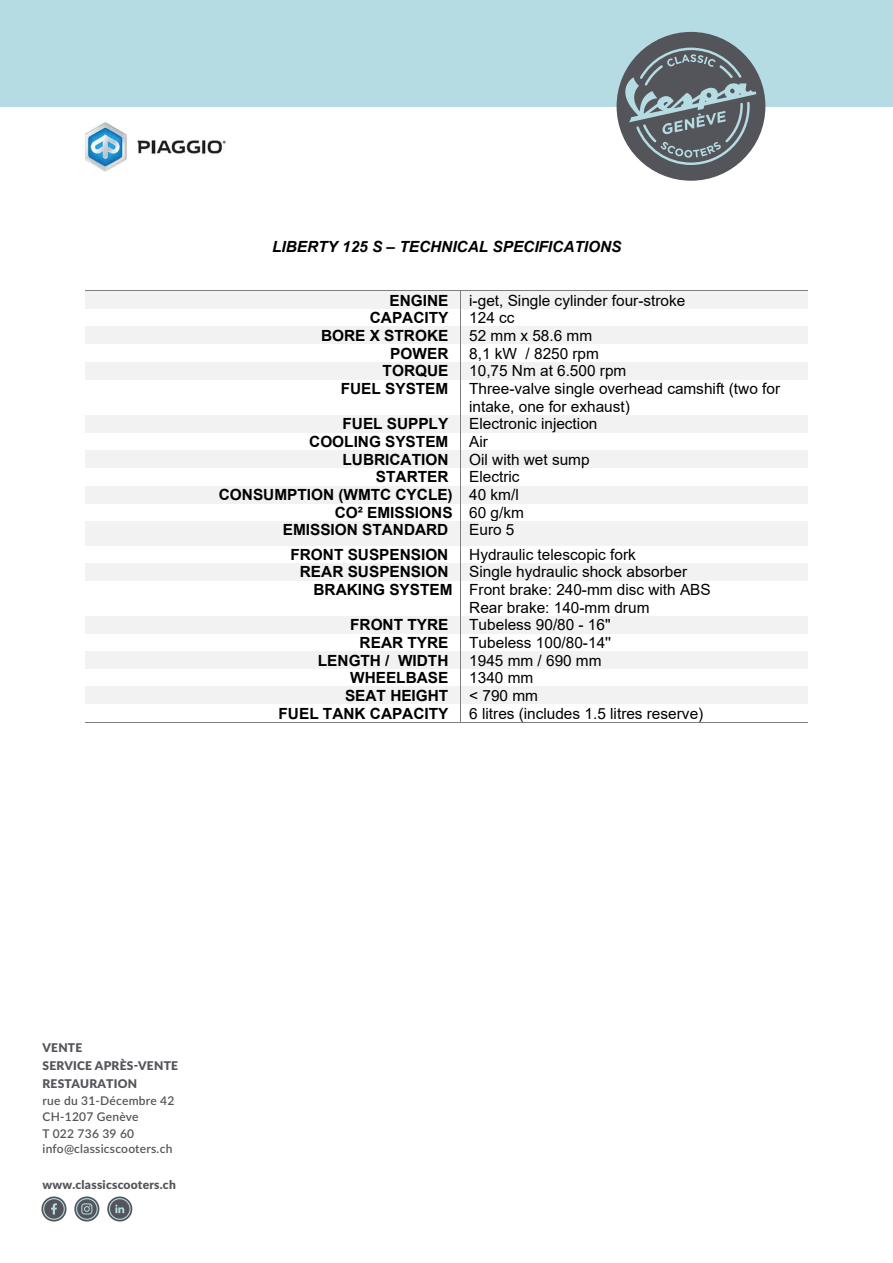
<style>
.page{position:relative;width:893px;height:1263px;background:#fff}
.page>*{position:absolute;margin:0;border:0;box-sizing:border-box;transform-origin:0 0}
.t1{font:15.45px/17.7px "Arial";color:#000}
.t2{font:700 15.45px "Arial";color:#000}
.t3{font:italic 700 15.45px "Arial";color:#000}
.t4{font:600 12px/16.5px "Lato";letter-spacing:.02em;color:#54555a}
.t5{font:900 12px/18px "Lato";letter-spacing:.02em;color:#54555a}
.s1{font-weight:400}
.s2{font-weight:700}
</style>
<div class="page">
<div style="left:0;top:0;width:893px;height:106px;background:#b6dce3"></div>
<svg style="left:41px;top:1196px;width:26px;height:25px"></svg>
<svg style="left:74px;top:1196px;width:25px;height:25px"></svg>
<svg style="left:107px;top:1196px;width:25px;height:25px"></svg>
<svg style="left:51px;top:1203px;width:6px;height:11px"></svg>
<div style="left:43px;top:1198px;width:22px;height:22px;border:1px solid #b6dce3;border-radius:50%"></div>
<svg style="left:81px;top:1203px;width:11px;height:11px"></svg>
<div style="left:76px;top:1198px;width:22px;height:22px;border:1px solid #b6dce3;border-radius:50%"></div>
<svg style="left:115px;top:1205px;width:9px;height:8px"></svg>
<div style="left:109px;top:1198px;width:22px;height:22px;border:1px solid #b6dce3;border-radius:50%"></div>
<div style="left:617px;top:32px;width:148px;height:149px;background:#54555a;border-radius:50%"></div>
<svg style="left:625px;top:48px;width:131px;height:117px"></svg>
<div style="left:85px;top:291px;width:376px;height:18px;background:#f2f2f2"></div>
<div style="left:461px;top:291px;width:347px;height:18px;background:#f2f2f2"></div>
<hr style="left:85px;top:291px;width:723px;height:1px;background:#7e7e7e">
<div style="left:85px;top:327px;width:376px;height:17px;background:#f2f2f2"></div>
<div style="left:461px;top:327px;width:347px;height:17px;background:#f2f2f2"></div>
<div style="left:85px;top:362px;width:376px;height:18px;background:#f2f2f2"></div>
<div style="left:461px;top:362px;width:347px;height:18px;background:#f2f2f2"></div>
<hr style="left:461px;top:380px;width:1px;height:35px;background:#7e7e7e">
<div style="left:85px;top:415px;width:376px;height:18px;background:#f2f2f2"></div>
<div style="left:461px;top:415px;width:347px;height:18px;background:#f2f2f2"></div>
<div style="left:85px;top:450px;width:376px;height:18px;background:#f2f2f2"></div>
<div style="left:461px;top:450px;width:347px;height:18px;background:#f2f2f2"></div>
<div style="left:85px;top:486px;width:376px;height:17px;background:#f2f2f2"></div>
<div style="left:461px;top:486px;width:347px;height:17px;background:#f2f2f2"></div>
<div style="left:85px;top:521px;width:376px;height:24px;background:#f2f2f2"></div>
<div style="left:461px;top:521px;width:347px;height:24px;background:#f2f2f2"></div>
<div style="left:85px;top:563px;width:376px;height:17px;background:#f2f2f2"></div>
<div style="left:461px;top:563px;width:347px;height:17px;background:#f2f2f2"></div>
<hr style="left:461px;top:580px;width:1px;height:36px;background:#7e7e7e">
<div style="left:85px;top:616px;width:376px;height:17px;background:#f2f2f2"></div>
<div style="left:461px;top:616px;width:347px;height:17px;background:#f2f2f2"></div>
<div style="left:85px;top:651px;width:376px;height:18px;background:#f2f2f2"></div>
<div style="left:461px;top:651px;width:347px;height:18px;background:#f2f2f2"></div>
<div style="left:85px;top:686px;width:376px;height:18px;background:#f2f2f2"></div>
<div style="left:461px;top:686px;width:347px;height:18px;background:#f2f2f2"></div>
<hr style="left:85px;top:722px;width:723px;height:1px;background:#7e7e7e">
<img style="left:85px;top:122px;width:141px;height:50px">
<p class="t3" style="left:272px;top:236px;width:351px">LIBERTY 125 S – TECHNICAL SPECIFICATIONS</p>
<p class="t2" style="left:389px;top:289px;width:61px">ENGINE</p>
<p class="t1" style="left:469px;top:291px;width:218px">i-get, Single cylinder four-stroke</p>
<p class="t2" style="left:370px;top:307px;width:80px">CAPACITY</p>
<p class="t1" style="left:469px;top:309px;width:47px">124 cc</p>
<p class="t2" style="left:321px;top:325px;width:129px">BORE X STROKE</p>
<p class="t1" style="left:469px;top:327px;width:125px">52 mm x 58.6 mm</p>
<p class="t2" style="left:390px;top:342px;width:60px">POWER</p>
<p class="t1" style="left:469px;top:344px;width:131px">8,1 kW / 8250 rpm</p>
<p class="t2" style="left:383px;top:360px;width:67px">TORQUE</p>
<p class="t1" style="left:469px;top:362px;width:159px">10,75 Nm at 6.500 rpm</p>
<p class="t2" style="left:341px;top:378px;width:109px">FUEL SYSTEM</p>
<p class="t1" style="left:469px;top:380px;width:312px">Three-valve single overhead camshift (two for intake, one for exhaust)</p>
<p class="t2" style="left:343px;top:413px;width:107px">FUEL SUPPLY</p>
<p class="t1" style="left:469px;top:415px;width:130px">Electronic injection</p>
<p class="t2" style="left:309px;top:431px;width:141px">COOLING SYSTEM</p>
<p class="t1" style="left:469px;top:433px;width:20px">Air</p>
<p class="t2" style="left:343px;top:448px;width:107px">LUBRICATION</p>
<p class="t1" style="left:469px;top:450px;width:122px">Oil with wet sump</p>
<p class="t2" style="left:376px;top:466px;width:74px">STARTER</p>
<p class="t1" style="left:469px;top:468px;width:52px">Electric</p>
<p class="t2" style="left:219px;top:484px;width:301px">CONSUMPTION (WMTC CYCLE) <span class="s1">40 km/l</span></p>
<p class="t2" style="left:335px;top:501px;width:191px">CO² EMISSIONS <span class="s1">60 g/km</span></p>
<p class="t2" style="left:283px;top:519px;width:167px">EMISSION STANDARD</p>
<p class="t1" style="left:469px;top:521px;width:47px">Euro 5</p>
<p class="t2" style="left:290px;top:543px;width:159px">FRONT SUSPENSION</p>
<p class="t1" style="left:469px;top:545px;width:168px">Hydraulic telescopic fork</p>
<p class="t2" style="left:300px;top:561px;width:150px">REAR SUSPENSION</p>
<p class="t1" style="left:469px;top:563px;width:219px">Single hydraulic shock absorber</p>
<p class="t1" style="left:313px;top:581px;width:399px"><span class="s2">BRAKING SYSTEM</span> Front brake: 240-mm disc with ABS</p>
<p class="t1" style="left:469px;top:598px;width:182px">Rear brake: 140-mm drum</p>
<p class="t2" style="left:350px;top:614px;width:100px">FRONT TYRE</p>
<p class="t1" style="left:469px;top:616px;width:143px">Tubeless 90/80 - 16''</p>
<p class="t2" style="left:360px;top:632px;width:90px">REAR TYRE</p>
<p class="t1" style="left:469px;top:634px;width:143px">Tubeless 100/80-14''</p>
<p class="t2" style="left:318px;top:649px;width:132px">LENGTH / WIDTH</p>
<p class="t1" style="left:469px;top:651px;width:134px">1945 mm / 690 mm</p>
<p class="t2" style="left:350px;top:667px;width:100px">WHEELBASE</p>
<p class="t1" style="left:469px;top:669px;width:66px">1340 mm</p>
<p class="t2" style="left:345px;top:685px;width:105px">SEAT HEIGHT</p>
<p class="t1" style="left:469px;top:687px;width:70px">&lt; 790 mm</p>
<p class="t2" style="left:278px;top:702px;width:171px">FUEL TANK CAPACITY</p>
<p class="t1" style="left:469px;top:704px;width:235px">6 litres (includes 1.5 litres reserve)</p>
<p class="t5" style="left:43px;top:1038px;width:137px">VENTE<br>SERVICE APRÈS-VENTE<br>RESTAURATION</p>
<p class="t4" style="left:43px;top:1091px;width:133px">rue du 31-Décembre 42<br>CH-1207 Genève<br>T 022 736 39 60</p>
<p class="t4" style="left:43px;top:1139px;width:131px">info@classicscooters.ch</p>
<p class="t5" style="left:43px;top:1175px;width:135px">www.classicscooters.ch</p>
</div>
